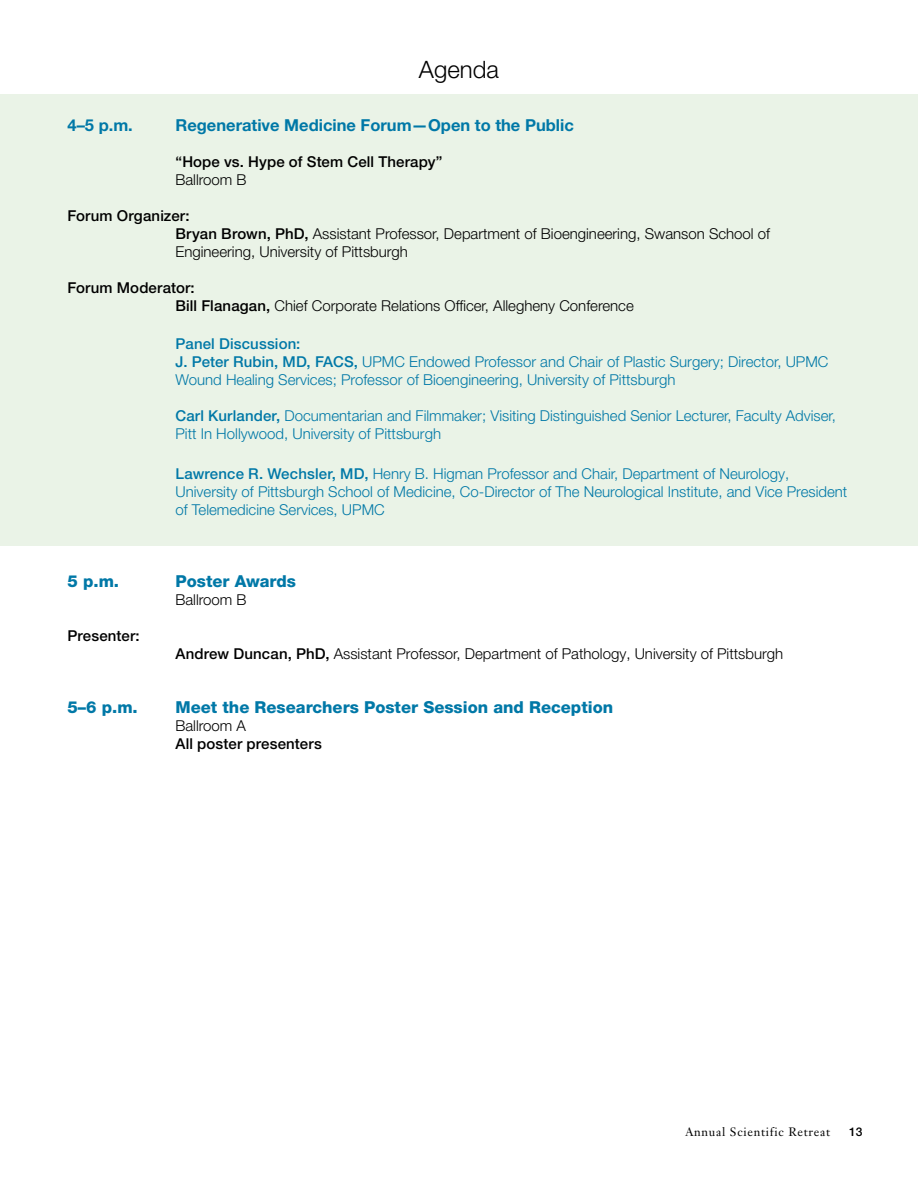
<style>
.page{position:relative;width:918px;height:1188px;background:#fff}
.page>*{position:absolute;margin:0;border:0;box-sizing:border-box;transform-origin:0 0}
.t1{font:300 24px "Helvetica Neue LT Pro";color:#000}
.t2{font:800 16.5px "Helvetica Neue LT Pro";color:#0078a7}
.t3{font:700 16.5px "Helvetica Neue LT Pro";color:#0078a7}
.t4{font:300 15px/18px "Helvetica Neue LT Pro";color:#0078a7}
.t5{font:300 15px/18px "Helvetica Neue LT Pro";color:#000}
.t6{font:500 15px "Helvetica Neue LT Pro";letter-spacing:.01em;color:#000}
.t7{font:12px "Janson Text LT Std";letter-spacing:.06em;color:#000}
.t8{font:500 12px "Helvetica Neue LT Pro";color:#000}
.s1{font-weight:500}
</style>
<div class="page">
<div style="left:0;top:94px;width:918px;height:452px;background:#eaf3e7"></div>
<h1 class="t1" style="left:419px;top:55px;width:82px">Agenda</h1>
<p class="t3" style="left:68px;top:115px;width:67px">4–5 p.m.</p>
<p class="t3" style="left:175px;top:115px;width:400px">Regenerative Medicine Forum—Open to the Public</p>
<p class="t6" style="left:176px;top:153px;width:269px">“Hope vs. Hype of Stem Cell Therapy”</p>
<p class="t5" style="left:176px;top:171px;width:73px">Ballroom B</p>
<p class="t5" style="left:176px;top:207px;width:596px;text-indent:-108px"><span class="s1">Forum Organizer:<br>Bryan Brown, PhD,</span> Assistant Professor, Department of Bioengineering, Swanson School of<br>Engineering, University of Pittsburgh</p>
<p class="t5" style="left:176px;top:279px;width:460px;text-indent:-108px"><span class="s1">Forum Moderator:<br>Bill Flanagan,</span> Chief Corporate Relations Officer, Allegheny Conference</p>
<p class="t4" style="left:176px;top:334px;width:654px"><span class="s1">Panel Discussion:<br>J. Peter Rubin, MD, FACS,</span> UPMC Endowed Professor and Chair of Plastic Surgery; Director, UPMC<br>Wound Healing Services; Professor of Bioengineering, University of Pittsburgh</p>
<p class="t4" style="left:176px;top:406px;width:662px"><span class="s1">Carl Kurlander,</span> Documentarian and Filmmaker; Visiting Distinguished Senior Lecturer, Faculty Adviser,<br>Pitt In Hollywood, University of Pittsburgh</p>
<p class="t4" style="left:176px;top:464px;width:673px"><span class="s1">Lawrence R. Wechsler, MD,</span> Henry B. Higman Professor and Chair, Department of Neurology,<br>University of Pittsburgh School of Medicine, Co-Director of The Neurological Institute, and Vice President of Telemedicine Services, UPMC</p>
<p class="t2" style="left:68px;top:571px;width:53px">5 p.m.</p>
<p class="t2" style="left:175px;top:571px;width:122px">Poster Awards</p>
<p class="t5" style="left:176px;top:590px;width:73px">Ballroom B</p>
<p class="t6" style="left:68px;top:626px;width:74px">Presenter:</p>
<p class="t5" style="left:176px;top:644px;width:609px"><span class="s1">Andrew Duncan, PhD,</span> Assistant Professor, Department of Pathology, University of Pittsburgh</p>
<p class="t2" style="left:68px;top:697px;width:72px">5–6 p.m.</p>
<p class="t2" style="left:175px;top:697px;width:439px">Meet the Researchers Poster Session and Reception</p>
<p class="t5" style="left:176px;top:716px;width:72px">Ballroom A</p>
<p class="t6" style="left:176px;top:734px;width:148px">All poster presenters</p>
<p class="t7" style="left:685px;top:1124px;width:146px">Annual Scientific Retreat</p>
<p class="t8" style="left:849px;top:1125px;width:15px">13</p>
</div>
